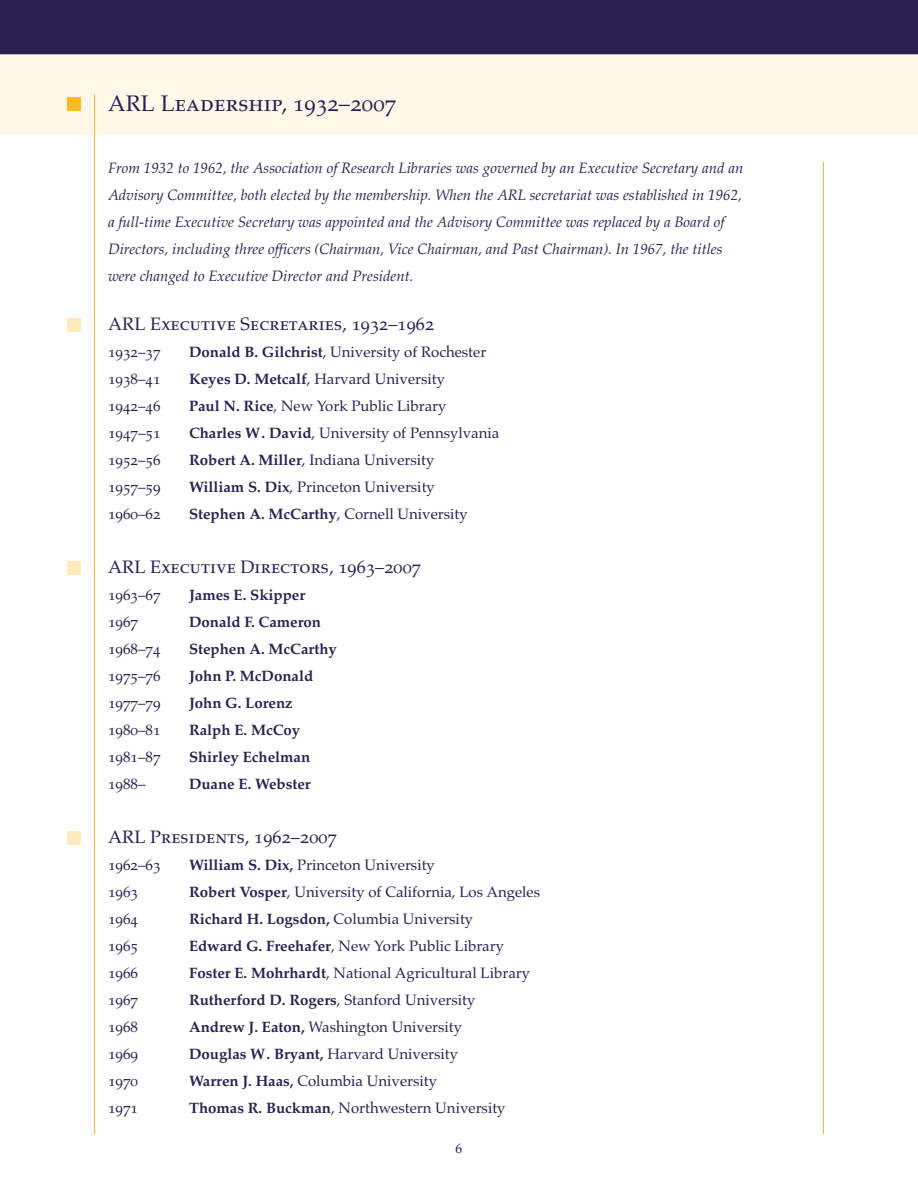
<style>
.page{position:relative;width:918px;height:1188px;background:#fff}
.page>*{position:absolute;margin:0;border:0;box-sizing:border-box;transform-origin:0 0}
.t1{font:22.5px "Palatino SC";letter-spacing:.01em;color:#2a1f51}
.t2{font:18px "Palatino SC";letter-spacing:.01em;color:#2a1f51}
.t3{font:15px "Palatino";color:#2a1f51}
.t4{font:italic 15px/27px "Palatino";color:#2a1f51}
.t5{font:15px "Palatino SC";color:#2a1f51}
.t6{font:700 15px "Palatino";color:#2a1f51}
.t7{font:13.5px "Palatino SC";color:#2a1f51}
.s1{font-weight:700}
</style>
<div class="page">
<div style="left:0;top:54px;width:918px;height:81px;background:#fff8e8"></div>
<hr style="left:94px;top:94px;width:1px;height:1040px;background:#ffba1d">
<hr style="left:823px;top:162px;width:1px;height:972px;background:#ffba1d">
<div style="left:68px;top:98px;width:13px;height:13px;background:#ffba1d"></div>
<div style="left:68px;top:318px;width:13px;height:14px;background:#ffeabb"></div>
<div style="left:68px;top:561px;width:13px;height:13px;background:#ffeabb"></div>
<div style="left:68px;top:831px;width:13px;height:13px;background:#ffeabb"></div>
<div style="left:0;top:0;width:918px;height:54px;background:#2a1f51"></div>
<h1 class="t1" style="left:108px;top:95px;width:290px">ARL Leadership, 1932–2007</h1>
<p class="t4" style="left:108px;top:154px;width:637px">From 1932 to 1962, the Association of Research Libraries was governed by an Executive Secretary and an Advisory Committee, both elected by the membership. When the ARL secretariat was established in 1962, a full-time Executive Secretary was appointed and the Advisory Committee was replaced by a Board of Directors, including three officers (Chairman, Vice Chairman, and Past Chairman). In 1967, the titles were changed to Executive Director and President.</p>
<p class="t2" style="left:108px;top:317px;width:328px">ARL Executive Secretaries, 1932–1962</p>
<p class="t5" style="left:108px;top:347px;width:54px">1932–37</p>
<p class="t3" style="left:189px;top:344px;width:299px"><span class="s1">Donald B. Gilchrist</span>, University of Rochester</p>
<p class="t5" style="left:108px;top:374px;width:54px">1938–41</p>
<p class="t3" style="left:189px;top:371px;width:258px"><span class="s1">Keyes D. Metcalf</span>, Harvard University</p>
<p class="t5" style="left:108px;top:401px;width:54px">1942–46</p>
<p class="t3" style="left:189px;top:398px;width:259px"><span class="s1">Paul N. Rice</span>, New York Public Library</p>
<p class="t5" style="left:108px;top:428px;width:54px">1947–51</p>
<p class="t3" style="left:189px;top:425px;width:312px"><span class="s1">Charles W. David</span>, University of Pennsylvania</p>
<p class="t5" style="left:108px;top:455px;width:54px">1952–56</p>
<p class="t3" style="left:189px;top:452px;width:247px"><span class="s1">Robert A. Miller</span>, Indiana University</p>
<p class="t5" style="left:108px;top:482px;width:54px">1957–59</p>
<p class="t3" style="left:189px;top:479px;width:247px"><span class="s1">William S. Dix</span>, Princeton University</p>
<p class="t5" style="left:108px;top:509px;width:54px">1960–62</p>
<p class="t3" style="left:189px;top:506px;width:280px"><span class="s1">Stephen A. McCarthy</span>, Cornell University</p>
<p class="t2" style="left:108px;top:560px;width:314px">ARL Executive Directors, 1963–2007</p>
<p class="t5" style="left:108px;top:590px;width:54px">1963–67</p>
<p class="t6" style="left:189px;top:587px;width:118px">James E. Skipper</p>
<p class="t5" style="left:108px;top:617px;width:31px">1967</p>
<p class="t6" style="left:189px;top:614px;width:134px">Donald F. Cameron</p>
<p class="t5" style="left:108px;top:644px;width:54px">1968–74</p>
<p class="t6" style="left:189px;top:641px;width:149px">Stephen A. McCarthy</p>
<p class="t5" style="left:108px;top:671px;width:54px">1975–76</p>
<p class="t6" style="left:189px;top:668px;width:126px">John P. McDonald</p>
<p class="t5" style="left:108px;top:698px;width:54px">1977–79</p>
<p class="t6" style="left:189px;top:695px;width:105px">John G. Lorenz</p>
<p class="t5" style="left:108px;top:725px;width:54px">1980–81</p>
<p class="t6" style="left:189px;top:722px;width:113px">Ralph E. McCoy</p>
<p class="t5" style="left:108px;top:752px;width:54px">1981–87</p>
<p class="t6" style="left:189px;top:749px;width:123px">Shirley Echelman</p>
<p class="t5" style="left:108px;top:779px;width:39px">1988–</p>
<p class="t6" style="left:189px;top:776px;width:123px">Duane E. Webster</p>
<p class="t2" style="left:108px;top:830px;width:230px">ARL Presidents, 1962–2007</p>
<p class="t5" style="left:108px;top:860px;width:54px">1962–63</p>
<p class="t3" style="left:189px;top:857px;width:247px"><span class="s1">William S. Dix,</span> Princeton University</p>
<p class="t5" style="left:108px;top:887px;width:31px">1963</p>
<p class="t3" style="left:189px;top:884px;width:353px"><span class="s1">Robert Vosper</span>, University of California, Los Angeles</p>
<p class="t5" style="left:108px;top:914px;width:31px">1964</p>
<p class="t3" style="left:189px;top:911px;width:286px"><span class="s1">Richard H. Logsdon,</span> Columbia University</p>
<p class="t5" style="left:108px;top:941px;width:31px">1965</p>
<p class="t3" style="left:189px;top:938px;width:317px"><span class="s1">Edward G. Freehafer</span>, New York Public Library</p>
<p class="t5" style="left:108px;top:968px;width:31px">1966</p>
<p class="t3" style="left:189px;top:965px;width:343px"><span class="s1">Foster E. Mohrhardt</span>, National Agricultural Library</p>
<p class="t5" style="left:108px;top:995px;width:31px">1967</p>
<p class="t3" style="left:189px;top:992px;width:288px"><span class="s1">Rutherford D. Rogers</span>, Stanford University</p>
<p class="t5" style="left:108px;top:1022px;width:31px">1968</p>
<p class="t3" style="left:189px;top:1019px;width:275px"><span class="s1">Andrew J. Eaton,</span> Washington University</p>
<p class="t5" style="left:108px;top:1049px;width:31px">1969</p>
<p class="t3" style="left:189px;top:1046px;width:271px"><span class="s1">Douglas W. Bryant,</span> Harvard University</p>
<p class="t5" style="left:108px;top:1076px;width:31px">1970</p>
<p class="t3" style="left:189px;top:1073px;width:250px"><span class="s1">Warren J. Haas,</span> Columbia University</p>
<p class="t5" style="left:108px;top:1103px;width:31px">1971</p>
<p class="t3" style="left:189px;top:1100px;width:318px"><span class="s1">Thomas R. Buckman</span>, Northwestern University</p>
<p class="t7" style="left:456px;top:1143px;width:8px">6</p>
</div>
